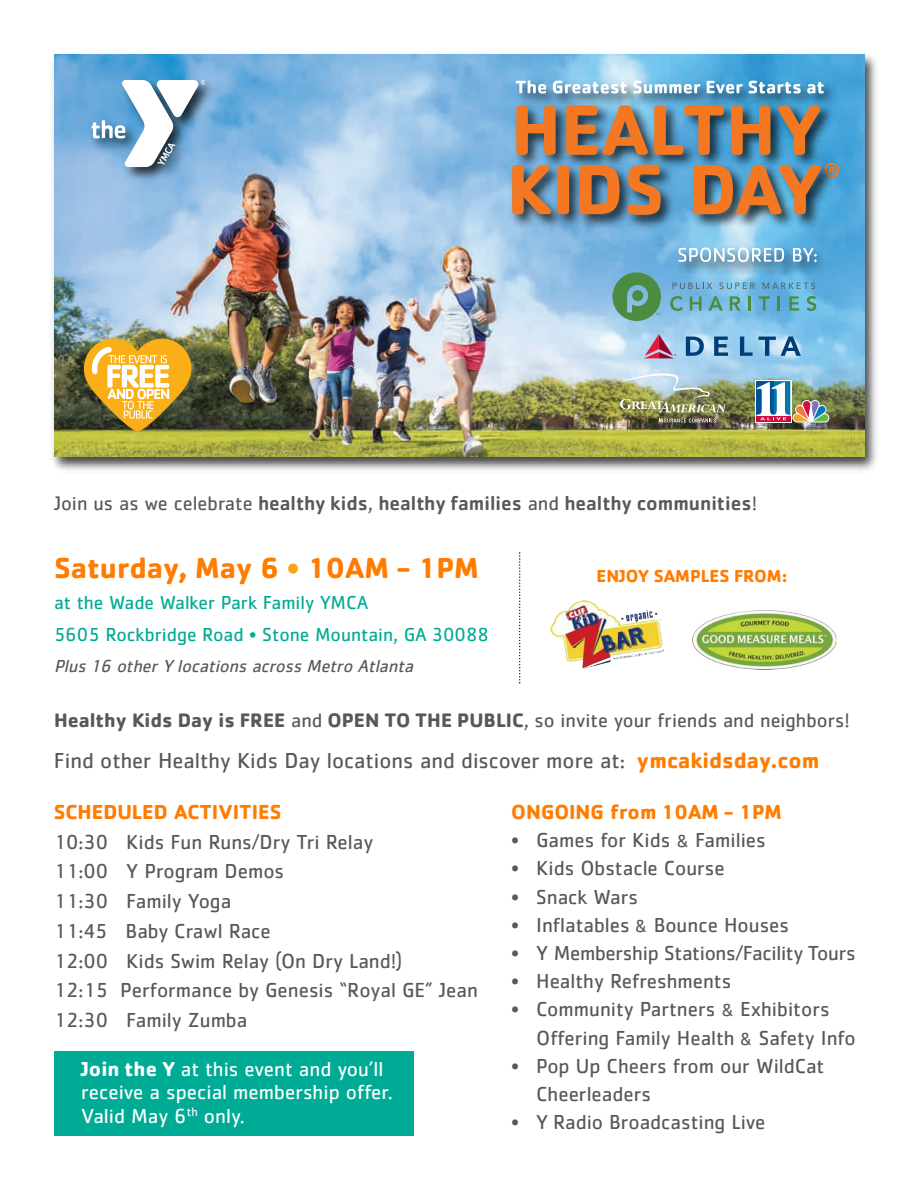
<style>
.page{position:relative;width:918px;height:1188px;background:#fff}
.page>*{position:absolute;margin:0;border:0;box-sizing:border-box;transform-origin:0 0}
.t1{font:700 30px "Cachet";color:#ff7c00}
.t2{font:22.5px "Cachet";color:#57585a}
.t3{font:21px/29.7px "Cachet";color:#57585a}
.t4{font:21px/23.7px "Cachet";color:#fff}
.t5{font:700 21px "Cachet";color:#ff7c00}
.t6{font:500 20.4px "Cachet";color:#57585a}
.t7{font:20.25px "Cachet";color:#57585a}
.t8{font:19.5px/31.5px "Cachet";color:#00ab95}
.t9{font:italic 18px "Cachet";color:#57585a}
.t10{font:700 18px "Cachet";color:#ff7c00}
.s1{font-weight:400}
.s2{color:#f8a71b}
.s3{font-weight:700}
.s4{font-weight:700;color:#ff7c00}
.s5{font-size:18px}
</style>
<div class="page">
<svg style="left:519px;top:552px;width:1px;height:131px"></svg>
<div style="left:54px;top:1052px;width:360px;height:84px;background:#00ab95"></div>
<img style="left:551px;top:601px;width:112px;height:68px">
<img style="left:693px;top:610px;width:143px;height:59px">
<img style="left:52px;top:54px;width:825px;height:417px">
<img style="left:54px;top:54px;width:810px;height:403px">
<img style="left:70px;top:72px;width:154px;height:138px">
<svg style="left:92px;top:80px;width:113px;height:87px"></svg>
<img style="left:510px;top:113px;width:329px;height:45px">
<svg style="left:516px;top:113px;width:304px;height:42px;background:#947962"></svg>
<img style="left:509px;top:74px;width:334px;height:39px">
<svg style="left:516px;top:80px;width:308px;height:14px"></svg>
<img style="left:506px;top:158px;width:334px;height:76px">
<svg style="left:512px;top:163px;width:327px;height:52px;background:#957f6c"></svg>
<svg style="left:84px;top:339px;width:108px;height:92px;background:#c5a04b"></svg>
<img style="left:672px;top:241px;width:164px;height:41px">
<svg style="left:678px;top:248px;width:139px;height:14px"></svg>
<svg style="left:673px;top:283px;width:39px;height:6px"></svg>
<svg style="left:719px;top:282px;width:36px;height:7px"></svg>
<svg style="left:763px;top:282px;width:52px;height:7px"></svg>
<svg style="left:670px;top:296px;width:13px;height:15px"></svg>
<svg style="left:690px;top:296px;width:12px;height:15px"></svg>
<svg style="left:708px;top:296px;width:15px;height:15px"></svg>
<svg style="left:730px;top:296px;width:11px;height:15px"></svg>
<hr style="left:748px;top:296px;width:3px;height:15px;background:#4b8c40">
<svg style="left:759px;top:296px;width:11px;height:15px"></svg>
<svg style="left:778px;top:296px;width:2px;height:15px"></svg>
<svg style="left:789px;top:296px;width:10px;height:15px"></svg>
<svg style="left:806px;top:296px;width:10px;height:15px"></svg>
<svg style="left:612px;top:272px;width:49px;height:49px;background:#5f9d7a"></svg>
<svg style="left:644px;top:334px;width:32px;height:24px"></svg>
<svg style="left:686px;top:337px;width:18px;height:19px"></svg>
<svg style="left:714px;top:337px;width:14px;height:19px"></svg>
<svg style="left:740px;top:337px;width:13px;height:19px"></svg>
<svg style="left:759px;top:336px;width:42px;height:20px"></svg>
<div style="left:755px;top:380px;width:37px;height:43px;background:#fff"></div>
<svg style="left:756px;top:381px;width:73px;height:42px"></svg>
<img style="left:620px;top:373px;width:106px;height:50px">
<p class="t6" style="left:54px;top:491px;width:705px"><span class="s1">Join us as we celebrate</span> healthy kids<span class="s1">,</span> healthy families <span class="s1">and</span> healthy communities<span class="s1">!</span></p>
<h1 class="t1" style="left:54px;top:550px;width:426px">Saturday, May 6 <span class="s2">•</span> 10AM - 1PM</h1>
<p class="t8" style="left:54px;top:587px;width:437px">at the Wade Walker Park Family YMCA<br>5605 Rockbridge Road • Stone Mountain, GA 30088</p>
<p class="t9" style="left:54px;top:655px;width:365px">Plus 16 otherY locations across Metro Atlanta</p>
<p class="t10" style="left:597px;top:566px;width:192px">ENJOY SAMPLES FROM:</p>
<p class="t7" style="left:54px;top:709px;width:797px"><span class="s3">Healthy Kids Day is FREE</span> and <span class="s3">OPEN TO THE PUBLIC</span>, so invite your friends and neighbors!</p>
<p class="t2" style="left:54px;top:747px;width:767px">Find other Healthy Kids Day locations and discover more at: <span class="s4">ymcakidsday.com</span></p>
<p class="t5" style="left:54px;top:800px;width:229px">SCHEDULED ACTIVITIES</p>
<p class="t3" style="left:54px;top:827px;width:426px">10:30 Kids Fun Runs/Dry Tri Relay<br>11:00 Y Program Demos<br>11:30 Family Yoga<br>11:45 Baby Crawl Race<br>12:00 Kids Swim Relay (On Dry Land!)<br>12:15 Performance by Genesis “Royal GE” Jean<br>12:30 Family Zumba</p>
<p class="t5" style="left:511px;top:800px;width:272px">ONGOING from 10AM - 1PM</p>
<p class="t3" style="left:511px;top:825px;width:256px">• Games for Kids <span class="s5">&amp;</span> Families</p>
<p class="t3" style="left:511px;top:853px;width:215px">• Kids Obstacle Course</p>
<p class="t3" style="left:511px;top:882px;width:128px">• Snack Wars</p>
<p class="t3" style="left:511px;top:910px;width:279px">• Inflatables <span class="s5">&amp;</span> Bounce Houses</p>
<p class="t3" style="left:511px;top:938px;width:346px">• Y Membership Stations/Facility Tours</p>
<p class="t3" style="left:511px;top:966px;width:222px">• Healthy Refreshments</p>
<p class="t3" style="left:536px;top:995px;width:321px;line-height:28.2px;text-indent:-25px">• Community Partners <span class="s5">&amp;</span> Exhibitors<br>Offering Family Health <span class="s5">&amp;</span> Safety Info</p>
<p class="t3" style="left:536px;top:1051px;width:290px;line-height:28.2px;text-indent:-25px">• Pop Up Cheers from our WildCat<br>Cheerleaders</p>
<p class="t3" style="left:511px;top:1107px;width:256px">• Y Radio Broadcasting Live</p>
<p class="t4" style="left:81px;top:1057px;width:313px"><span class="s3">Join the Y</span> at this event and you’ll receive a special membership offer.<br>Valid May 6<sup>th</sup> only.</p>
</div>
